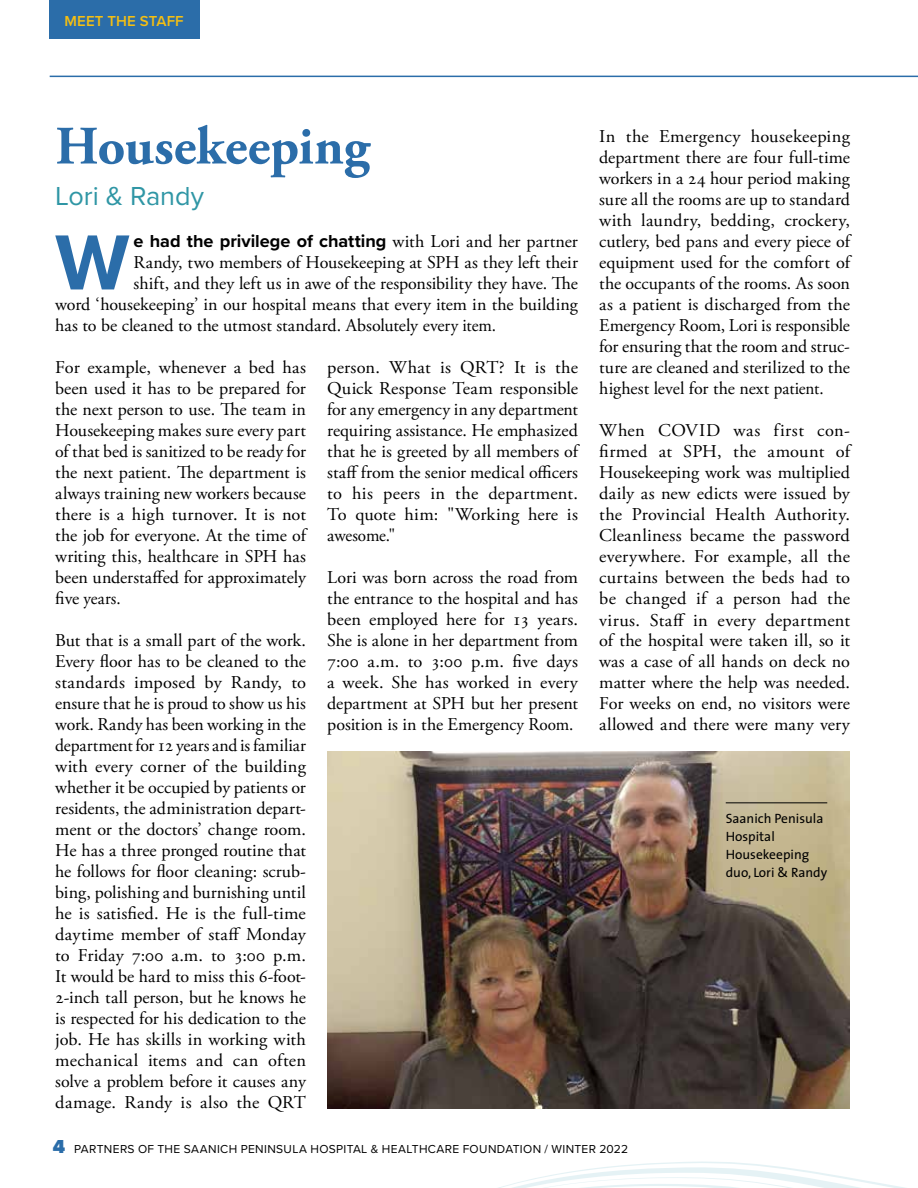
<style>
.page{position:relative;width:918px;height:1188px;background:#fff}
.page>*{position:absolute;margin:0;border:0;box-sizing:border-box;transform-origin:0 0}
.t1{font:700 81px "Proxima Nova";color:#2b6da9}
.t2{font:700 54px "Adobe Garamond Pro";letter-spacing:-.005em;color:#2b6da9}
.t3{font:27px "Proxima Nova";letter-spacing:-.005em;color:#2f96a5}
.t4{font:18px/21px "Adobe Garamond Pro";color:#000;text-align:justify}
.t5{font:700 18px "Proxima Nova";color:#000}
.t6{font:600 15px "Proxima Nova";letter-spacing:.01em;color:#f5bf12}
.t7{font:13.5px/18px "The Sans";color:#000}
.t8{font:12px "Proxima Nova";letter-spacing:.03em;color:#000}
.s1{font-family:"Adobe Garamond Pro";font-weight:400}
.s2{font-weight:900;font-size:19.5px;color:#2b6da9}
</style>
<div class="page">
<svg style="left:327px;top:1108px;width:523px;height:1px"></svg>
<svg style="left:498px;top:1161px;width:407px;height:27px"></svg>
<img style="left:327px;top:751px;width:523px;height:357px">
<div style="left:50px;top:0;width:150px;height:39px;background:#2b6da9"></div>
<hr style="left:726px;top:802px;width:101px;height:1px;background:#000">
<hr style="left:50px;top:76px;width:868px;height:1px;background:#2b6da9">
<p class="t6" style="left:64px;top:10px;width:121px">MEET THE STAFF</p>
<h2 class="t2" style="left:55px;top:115px;width:316px">Housekeeping</h2>
<h3 class="t3" style="left:55px;top:176px;width:150px">Lori &amp; Randy</h3>
<h1 class="t1" style="left:55px;top:202px;width:76px">W</h1>
<p class="t5" style="left:134px;top:228px;width:446px">e had the privilege of chatting <span class="s1">with Lori and her partner</span></p>
<p class="t4" style="left:134px;top:253px;width:446px">Randy, two members of Housekeeping at SPH as they left their</p>
<p class="t4" style="left:134px;top:274px;width:446px">shift, and they left us in awe of the responsibility they have. The</p>
<p class="t4" style="left:55px;top:295px;width:524px">word ‘housekeeping’ in our hospital means that every item in the building</p>
<p class="t4" style="left:55px;top:316px;width:442px">has to be cleaned to the utmost standard. Absolutely every item.</p>
<p class="t4" style="left:55px;top:358px;width:252px">For example, whenever a bed has been used it has to be prepared for the next person to use. The team in Housekeeping makes sure every part of that bed is sanitized to be ready for the next patient. The department is always training new workers because there is a high turnover. It is not the job for everyone. At the time of writing this, healthcare in SPH has been understaffed for approximately five years.</p>
<p class="t4" style="left:55px;top:631px;width:252px">But that is a small part of the work.<br>Every floor has to be cleaned to the standards imposed by Randy, to ensure that he is proud to show us his work. Randy has been working in the department for 12 years and is familiar with every corner of the building whether it be occupied by patients or residents, the administration depart&shy;ment or the doctors’ change room.<br>He has a three pronged routine that he follows for floor cleaning: scrub&shy;bing, polishing and burnishing until he is satisfied. He is the full-time daytime member of staff Monday to Friday 7:00 a.m. to 3:00 p.m.<br>It would be hard to miss this 6-foot-2-inch tall person, but he knows he is respected for his dedication to the job. He has skills in working with mechanical items and can often solve a problem before it causes any damage. Randy is also the QRT</p>
<p class="t4" style="left:327px;top:358px;width:252px">person. What is QRT? It is the Quick Response Team responsible for any emergency in any department requiring assistance. He emphasized that he is greeted by all members of staff from the senior medical officers to his peers in the department.<br>To quote him: "Working here is awesome."</p>
<p class="t4" style="left:327px;top:568px;width:252px">Lori was born across the road from the entrance to the hospital and has been employed here for 13 years.<br>She is alone in her department from 7:00 a.m. to 3:00 p.m. five days a week. She has worked in every department at SPH but her present position is in the Emergency Room.</p>
<p class="t4" style="left:599px;top:127px;width:252px">In the Emergency housekeeping department there are four full-time workers in a 24 hour period making sure all the rooms are up to standard with laundry, bedding, crockery, cutlery, bed pans and every piece of equipment used for the comfort of the occupants of the rooms. As soon as a patient is discharged from the Emergency Room, Lori is responsible for ensuring that the room and struc&shy;ture are cleaned and sterilized to the highest level for the next patient.</p>
<p class="t4" style="left:599px;top:421px;width:252px">When COVID was first con&shy;firmed at SPH, the amount of Housekeeping work was multiplied daily as new edicts were issued by the Provincial Health Authority.<br>Cleanliness became the password everywhere. For example, all the curtains between the beds had to be changed if a person had the virus. Staff in every department of the hospital were taken ill, so it was a case of all hands on deck no matter where the help was needed.<br>For weeks on end, no visitors were allowed and there were many very</p>
<p class="t7" style="left:726px;top:810px;width:103px">Saanich Penisula<br>Hospital<br>Housekeeping duo, Lori &amp; Randy</p>
<p class="t8" style="left:53px;top:1140px;width:518px"><span class="s2">4</span> PARTNERS OF THE SAANICH PENINSULA HOSPITAL &amp; HEALTHCARE FOUNDATION / Winter</p>
<p class="t8" style="left:599px;top:1140px;width:30px">2022</p>
</div>
